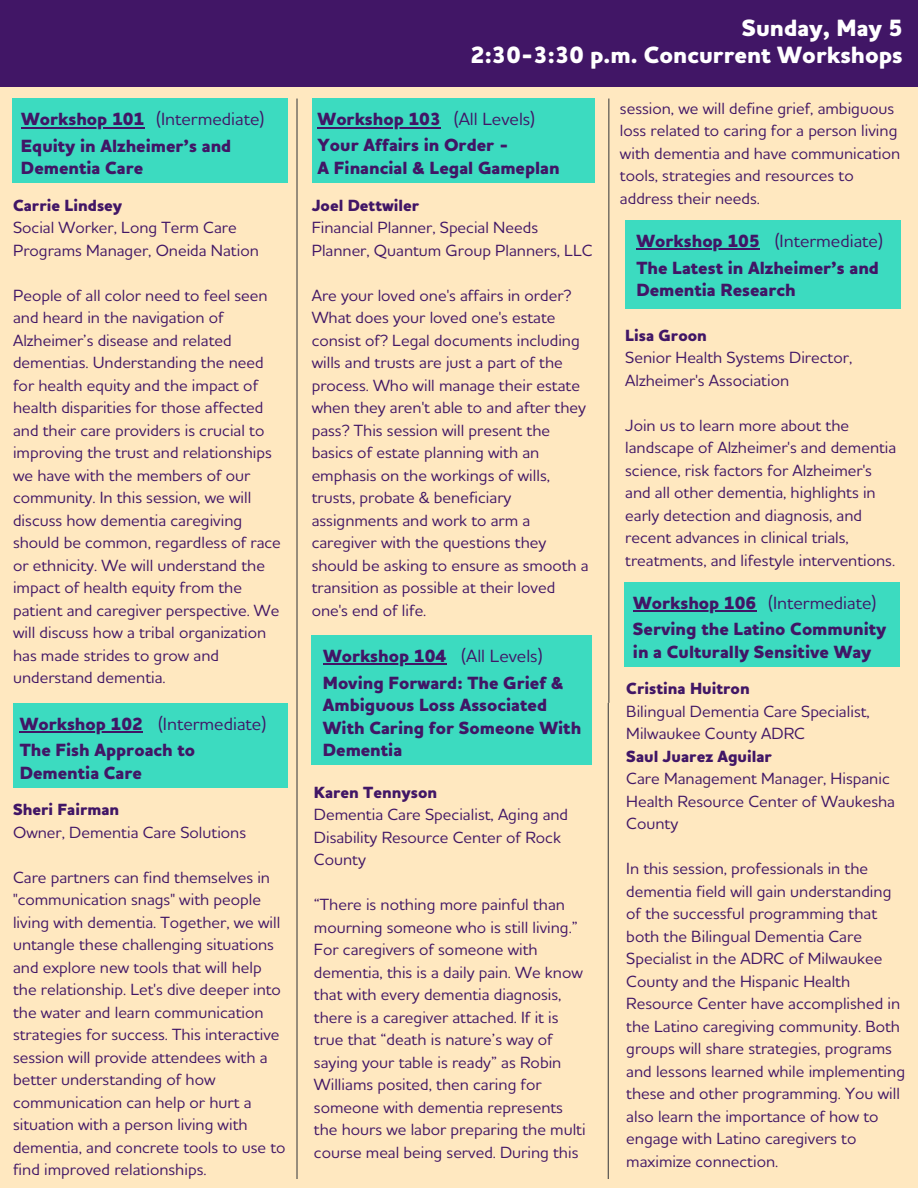
<style>
.page{position:relative;width:918px;height:1188px;background:#ffe8c0}
.page>*{position:absolute;margin:0;border:0;box-sizing:border-box;transform-origin:0 0}
.t1{font:800 24px/27px "Houschka Alt Pro";color:#fff;text-align:right}
.t2{font:800 18px/22.5px "Houschka Alt Pro";color:#411666}
.t3{font:500 18px "Houschka Alt Pro";color:#411666}
.t4{font:500 16.5px/22.5px "Houschka Alt Pro";color:#411666}
.t5{font:800 16.5px "Houschka Alt Pro";color:#411666}
</style>
<div class="page">
<hr style="left:296px;top:99px;width:2px;height:1080px;background:#494848">
<hr style="left:608px;top:99px;width:1px;height:604px;background:#494848">
<div style="left:0;top:0;width:918px;height:86px;background:#411666"></div>
<div style="left:12px;top:99px;width:275px;height:84px;background:#3cdbc0"></div>
<hr style="left:21px;top:127px;width:123px;height:1px;background:#411666">
<div style="left:13px;top:703px;width:274px;height:84px;background:#3cdbc0"></div>
<hr style="left:20px;top:731px;width:123px;height:2px;background:#411666">
<div style="left:312px;top:99px;width:282px;height:84px;background:#3cdbc0"></div>
<hr style="left:318px;top:127px;width:123px;height:1px;background:#411666">
<hr style="left:608px;top:703px;width:1px;height:476px;background:#494848">
<div style="left:625px;top:220px;width:276px;height:89px;background:#3cdbc0"></div>
<hr style="left:637px;top:249px;width:123px;height:1px;background:#411666">
<div style="left:312px;top:635px;width:280px;height:130px;background:#3cdbc0"></div>
<hr style="left:323px;top:663px;width:123px;height:2px;background:#411666">
<div style="left:624px;top:582px;width:275px;height:85px;background:#3cdbc0"></div>
<hr style="left:633px;top:611px;width:123px;height:1px;background:#411666">
<p class="t3" style="left:156px;top:108px;width:110px">(Intermediate)</p>
<p class="t2" style="left:21px;top:108px;width:125px">Workshop 101</p>
<p class="t2" style="left:21px;top:134px;width:212px">Equity in Alzheimer’s and<br>Dementia Care</p>
<p class="t5" style="left:13px;top:195px;width:111px">Carrie Lindsey</p>
<p class="t4" style="left:13px;top:216px;width:247px">Social Worker, Long Term Care<br>Programs Manager, Oneida Nation</p>
<p class="t4" style="left:13px;top:283px;width:269px">People of all color need to feel seen and heard in the navigation of Alzheimer’s disease and related dementias. Understanding the need for health equity and the impact of health disparities for those affected and their care providers is crucial to improving the trust and relationships we have with the members of our community. In this session, we will discuss how dementia caregiving should be common, regardless of race or ethnicity. We will understand the impact of health equity from the patient and caregiver perspective. We will discuss how a tribal organization has made strides to grow and understand dementia.</p>
<p class="t3" style="left:158px;top:712px;width:110px">(Intermediate)</p>
<p class="t2" style="left:20px;top:712px;width:125px">Workshop 102</p>
<p class="t2" style="left:20px;top:738px;width:177px">The Fish Approach to</p>
<p class="t2" style="left:20px;top:761px;width:124px">Dementia Care</p>
<p class="t5" style="left:13px;top:799px;width:108px">Sheri Fairman</p>
<p class="t4" style="left:13px;top:820px;width:235px">Owner, Dementia Care Solutions</p>
<p class="t4" style="left:13px;top:865px;width:274px">Care partners can find themselves in "communication snags" with people living with dementia. Together, we will untangle these challenging situations and explore new tools that will help the relationship. Let's dive deeper into the water and learn communication strategies for success. This interactive session will provide attendees with a better understanding of how communication can help or hurt a situation with a person living with dementia, and concrete tools to use to find improved relationships.</p>
<h1 class="t1" style="left:470px;top:13px;width:434px">Sunday, May 5<br>2:30-3:30 p.m. Concurrent Workshops</h1>
<p class="t3" style="left:454px;top:108px;width:83px">(All Levels)</p>
<p class="t2" style="left:318px;top:108px;width:125px">Workshop 103</p>
<p class="t2" style="left:318px;top:133px;width:192px">Your Affairs in Order -</p>
<p class="t2" style="left:318px;top:156px;width:244px">A Financial &amp; Legal Gameplan</p>
<p class="t5" style="left:312px;top:195px;width:109px">Joel Dettwiler</p>
<p class="t4" style="left:312px;top:216px;width:282px">Financial Planner, Special Needs<br>Planner, Quantum Group Planners, LLC</p>
<p class="t4" style="left:312px;top:283px;width:279px">Are your loved one's affairs in order?<br>What does your loved one's estate consist of? Legal documents including wills and trusts are just a part of the process. Who will manage their estate when they aren't able to and after they pass? This session will present the basics of estate planning with an emphasis on the workings of wills, trusts, probate &amp; beneficiary assignments and work to arm a caregiver with the questions they should be asking to ensure as smooth a transition as possible at their loved one's end of life.</p>
<p class="t2" style="left:323px;top:644px;width:125px">Workshop 104</p>
<p class="t3" style="left:461px;top:644px;width:83px">(All Levels)</p>
<p class="t2" style="left:323px;top:671px;width:260px">Moving Forward: The Grief &amp;<br>Ambiguous Loss Associated<br>With Caring for Someone With<br>Dementia</p>
<p class="t5" style="left:314px;top:781px;width:125px">Karen Tennyson</p>
<p class="t4" style="left:314px;top:803px;width:256px">Dementia Care Specialist, Aging and<br>Disability Resource Center of Rock<br>County</p>
<p class="t4" style="left:314px;top:893px;width:273px">“There is nothing more painful than mourning someone who is still living.” For caregivers of someone with dementia, this is a daily pain. We know that with every dementia diagnosis, there is a caregiver attached. If it is true that “death is nature’s way of saying your table is ready” as Robin Williams posited, then caring for someone with dementia represents the hours we labor preparing the multi course meal being served. During this</p>
<p class="t4" style="left:620px;top:96px;width:282px">session, we will define grief, ambiguous loss related to caring for a person living with dementia and have communication tools, strategies and resources to address their needs.</p>
<p class="t2" style="left:637px;top:229px;width:125px">Workshop 105</p>
<p class="t3" style="left:775px;top:229px;width:110px">(Intermediate)</p>
<p class="t2" style="left:636px;top:256px;width:244px">The Latest in Alzheimer’s and<br>Dementia Research</p>
<p class="t5" style="left:625px;top:325px;width:83px">Lisa Groon</p>
<p class="t4" style="left:625px;top:346px;width:229px">Senior Health Systems Director,<br>Alzheimer's Association</p>
<p class="t4" style="left:625px;top:413px;width:273px">Join us to learn more about the landscape of Alzheimer's and dementia science, risk factors for Alzheimer's and all other dementia, highlights in early detection and diagnosis, and recent advances in clinical trials, treatments, and lifestyle interventions.</p>
<p class="t3" style="left:768px;top:591px;width:110px">(Intermediate)</p>
<p class="t2" style="left:633px;top:591px;width:125px">Workshop 106</p>
<p class="t2" style="left:633px;top:617px;width:255px">Serving the Latino Community in a Culturally Sensitive Way</p>
<p class="t5" style="left:626px;top:678px;width:125px">Cristina Huitron</p>
<p class="t4" style="left:626px;top:699px;width:245px">Bilingual Dementia Care Specialist,<br>Milwaukee County ADRC</p>
<p class="t5" style="left:626px;top:746px;width:147px">Saul Juarez Aguilar</p>
<p class="t4" style="left:626px;top:767px;width:270px">Care Management Manager, Hispanic<br>Health Resource Center of Waukesha<br>County</p>
<p class="t4" style="left:626px;top:857px;width:280px">In this session, professionals in the dementia field will gain understanding of the successful programming that both the Bilingual Dementia Care Specialist in the ADRC of Milwaukee County and the Hispanic Health Resource Center have accomplished in the Latino caregiving community. Both groups will share strategies, programs and lessons learned while implementing these and other programming. You will also learn the importance of how to engage with Latino caregivers to maximize connection.</p>
</div>
